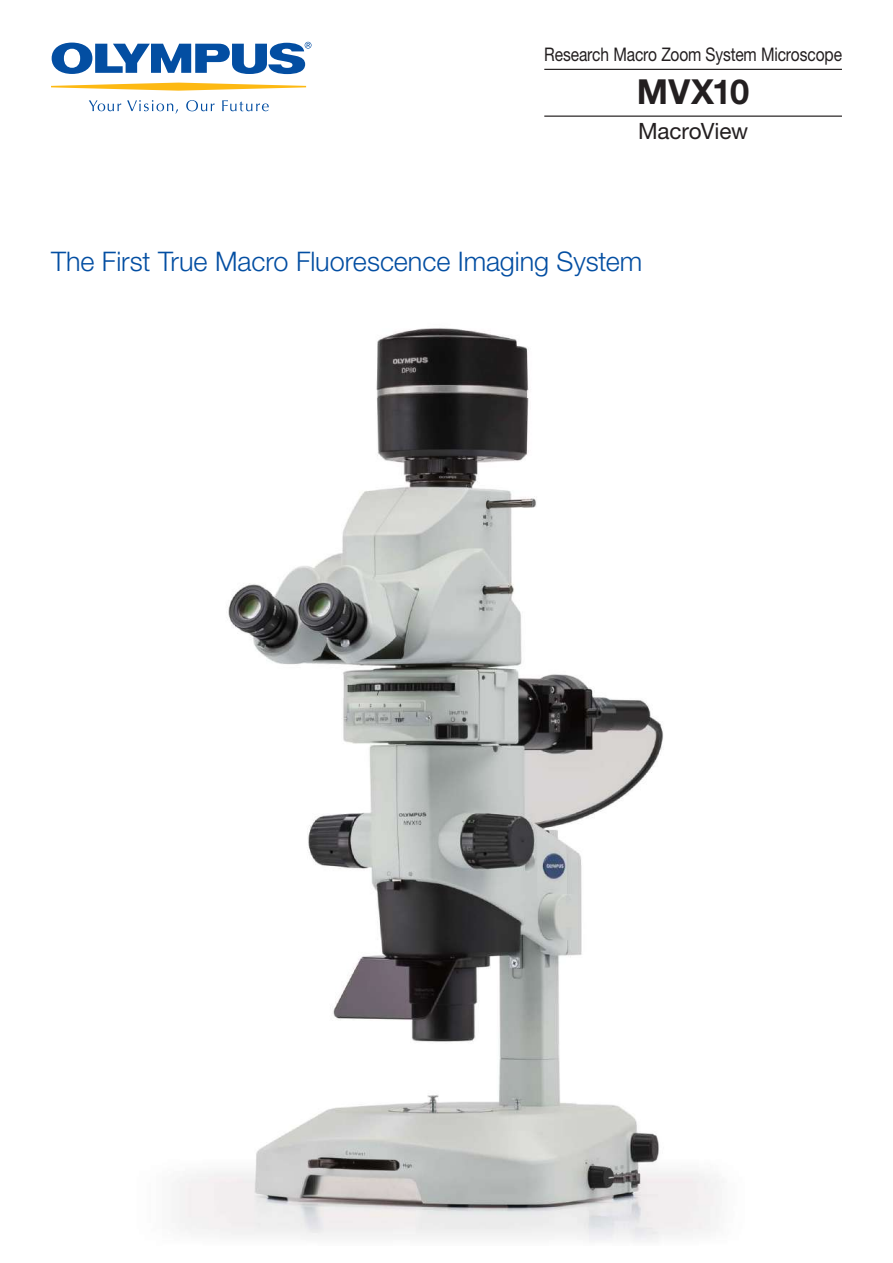
<style>
.page{position:relative;width:893px;height:1263px;background:#fff}
.page>*{position:absolute;margin:0;border:0;box-sizing:border-box;transform-origin:0 0}
.t1{font:700 34.5px "Helvetica Neue LT Std";letter-spacing:-.015em;color:#231f20}
.t2{font:300 27px "Helvetica Neue LT Std";color:#034ea2}
.t3{font:22.5px "Helvetica Neue LT Std";letter-spacing:-.005em;color:#231f20}
.t4{font:18.75px "Helvetica Neue LT Std";letter-spacing:-.005em;color:#231f20;scale:.83 1}
</style>
<div class="page">
<img style="left:177px;top:328px;width:542px;height:913px">
<hr style="left:544px;top:69px;width:298px;height:1px;background:#231f20">
<hr style="left:544px;top:116px;width:298px;height:1px;background:#231f20">
<svg style="left:51px;top:83px;width:255px;height:8px"></svg>
<svg style="left:52px;top:42px;width:259px;height:32px"></svg>
<svg style="left:89px;top:100px;width:32px;height:11px"></svg>
<svg style="left:127px;top:100px;width:51px;height:14px"></svg>
<svg style="left:186px;top:100px;width:29px;height:11px"></svg>
<svg style="left:222px;top:100px;width:47px;height:11px"></svg>
<p class="t4" style="left:544px;top:48px;width:360px">Research Macro Zoom System Microscope</p>
<p class="t1" style="left:637px;top:79px;width:114px">MVX10</p>
<p class="t3" style="left:638px;top:123px;width:112px">MacroView</p>
<p class="t2" style="left:51px;top:251px;width:593px">The First True Macro Fluorescence Imaging System</p>
</div>
